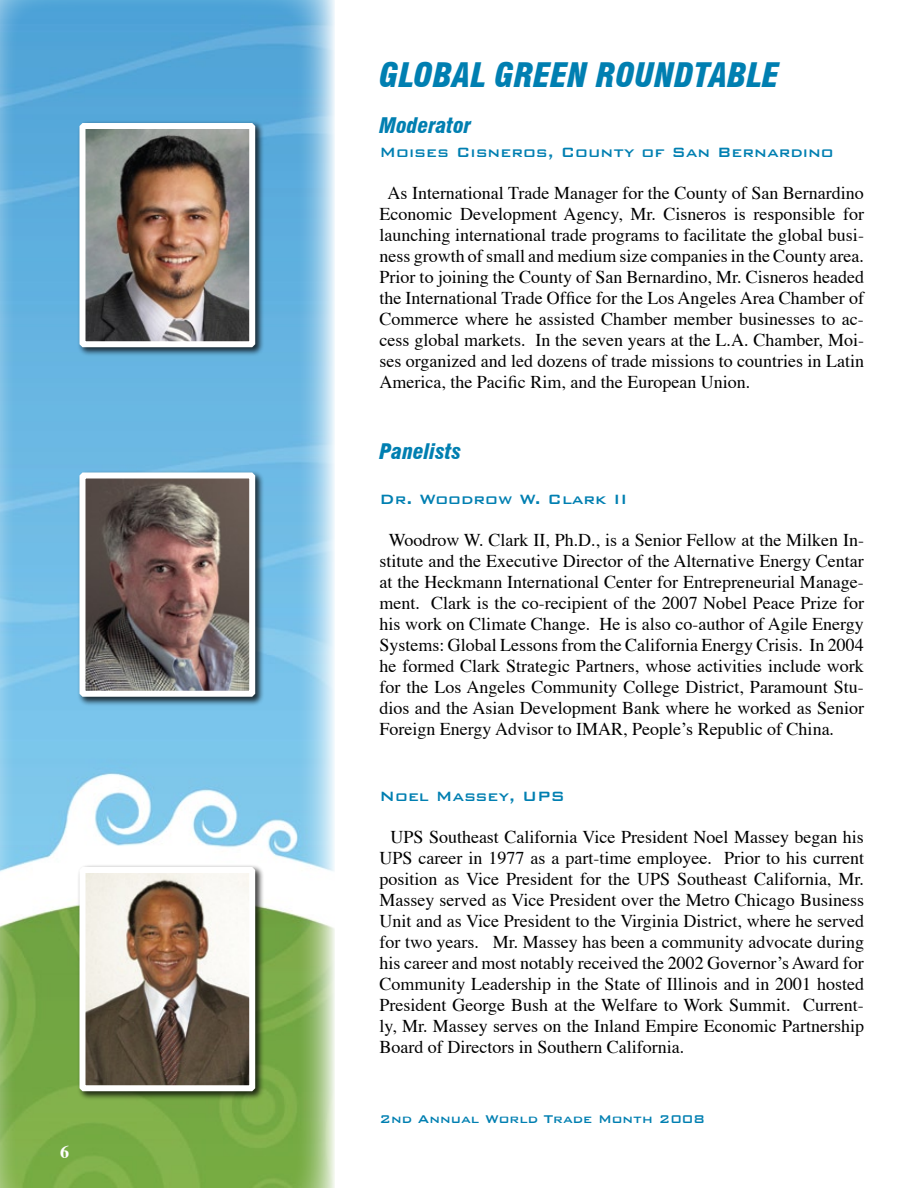
<style>
.page{position:relative;width:918px;height:1188px;background:#fff}
.page>*{position:absolute;margin:0;border:0;box-sizing:border-box;transform-origin:0 0}
.t1{font:italic 900 condensed 33px "Swiss 721 BT";color:#007fb1}
.t2{font:italic 900 condensed 21px "Swiss 721 BT";color:#007fb1}
.t3{font:18px/21px "Times";color:#000;text-align:justify}
.t4{font:500 18px "Bank Gothic BT";color:#007fb1}
.t5{font:700 18px "Times";color:#fff}
.t6{font:500 15px "Bank Gothic";color:#007fb1}
</style>
<div class="page">
<img style="left:0;top:0;width:335px;height:1188px">
<div style="left:75px;top:119px;width:202px;height:250px;background:#000;opacity:.75"></div>
<img style="left:87px;top:130px;width:161px;height:210px">
<div style="left:80px;top:123px;width:175px;height:224px;border:6px solid #fff"></div>
<div style="left:75px;top:468px;width:202px;height:250px;background:#000;opacity:.75"></div>
<img style="left:87px;top:479px;width:161px;height:211px">
<div style="left:80px;top:472px;width:175px;height:225px;border:6px solid #fff"></div>
<div style="left:75px;top:863px;width:202px;height:250px;background:#000;opacity:.75"></div>
<img style="left:87px;top:874px;width:161px;height:210px">
<div style="left:80px;top:867px;width:175px;height:224px;border:6px solid #fff"></div>
<p class="t5" style="left:60px;top:1135px;width:10px">6</p>
<h1 class="t1" style="left:380px;top:55px;width:401px">GLOBAL GREEN ROUNDTABLE</h1>
<p class="t2" style="left:380px;top:113px;width:93px">Moderator</p>
<p class="t4" style="left:380px;top:142px;width:456px">Moises Cisneros, County of San Bernardino</p>
<p class="t3" style="left:380px;top:181px;width:486px;text-indent:8px">As International Trade Manager for the County of San Bernardino Economic Development Agency, Mr. Cisneros is responsible for launching international trade programs to facilitate the global busi&shy;ness growth of small and medium size companies in the County area.<br>Prior to joining the County of San Bernardino, Mr. Cisneros headed the International Trade Office for the Los Angeles Area Chamber of Commerce where he assisted Chamber member businesses to ac&shy;cess global markets. In the seven years at the L.A. Chamber, Moi&shy;ses organized and led dozens of trade missions to countries in Latin America, the Pacific Rim, and the European Union.</p>
<p class="t2" style="left:380px;top:439px;width:83px">Panelists</p>
<p class="t4" style="left:380px;top:490px;width:249px">Dr. Woodrow W. Clark II</p>
<p class="t3" style="left:380px;top:528px;width:486px;text-indent:9px">Woodrow W. Clark II, Ph.D., is a Senior Fellow at the Milken In&shy;stitute and the Executive Director of the Alternative Energy Centar at the Heckmann International Center for Entrepreneurial Manage&shy;ment. Clark is the co-recipient of the 2007 Nobel Peace Prize for his work on Climate Change. He is also co-author of Agile Energy Systems: Global Lessons from the California Energy Crisis. In 2004 he formed Clark Strategic Partners, whose activities include work for the Los Angeles Community College District, Paramount Stu&shy;dios and the Asian Development Bank where he worked as Senior Foreign Energy Advisor to IMAR, People’s Republic of China.</p>
<p class="t4" style="left:380px;top:787px;width:187px">Noel Massey, UPS</p>
<p class="t3" style="left:380px;top:825px;width:486px;text-indent:11px">UPS Southeast California Vice President Noel Massey began his UPS career in 1977 as a part-time employee. Prior to his current position as Vice President for the UPS Southeast California, Mr.<br>Massey served as Vice President over the Metro Chicago Business Unit and as Vice President to the Virginia District, where he served for two years. Mr. Massey has been a community advocate during his career and most notably received the 2002 Governor’s Award for Community Leadership in the State of Illinois and in 2001 hosted President George Bush at the Welfare to Work Summit. Current&shy;ly, Mr. Massey serves on the Inland Empire Economic Partnership Board of Directors in Southern California.</p>
<p class="t6" style="left:380px;top:1111px;width:327px">2nd Annual World Trade Month 2008</p>
</div>
